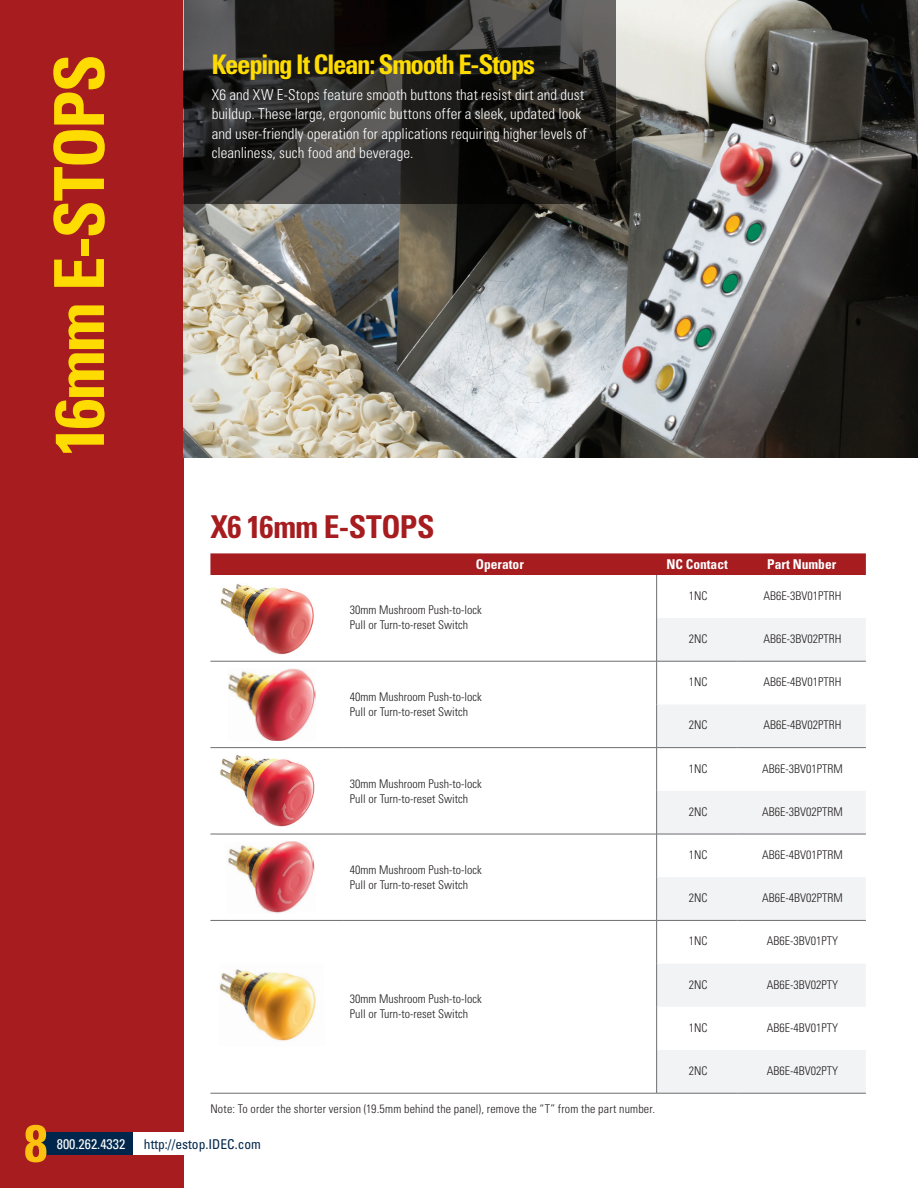
<style>
.page{position:relative;width:918px;height:1188px;background:#fff}
.page>*{position:absolute;margin:0;border:0;box-sizing:border-box;transform-origin:0 0}
.SUBHEAD{font:700 condensed 69px "Univers LT Std";letter-spacing:-.025em;color:#ffdc01}
.t1{font:700 condensed 52.5px "Univers LT Std";color:#fdc011}
.Paragraph_Style_1{font:700 condensed 31.5px "Univers LT Std";letter-spacing:-.015em;color:#a61c1f}
.subhead_yellow{font:700 condensed 27px "Univers LT Std";letter-spacing:-.05em;color:#ffdc01}
.TEXT{font:300 condensed 15px/19.5px "Univers LT Std";letter-spacing:.005em;color:#fff}
.t2{font:condensed 13.95px "Univers LT Std";color:#fff}
.TABLE_HEADER{font:700 condensed 13.5px "Univers LT Std";color:#fff}
.t3{font:condensed 13.5px "Univers LT Std";color:#00274b}
.TABLE_TEXT_CENTER{font:300 condensed 12px "Univers LT Std";color:#231f20}
.HEADLINE{font:300 condensed 12px "Univers LT Std";color:#231f20}
</style>
<div class="page">
<div style="left:0;top:0;width:184px;height:1188px;background:#a61c1f"></div>
<img style="left:184px;top:0;width:734px;height:457px">
<svg style="left:184px;top:0;width:432px;height:204px;background:#292827"></svg>
<div style="left:210px;top:553px;width:656px;height:22px;background:#a61c1f"></div>
<svg style="left:657px;top:618px;width:209px;height:475px;fill:#f2f3f4"></svg>
<hr style="left:656px;top:575px;width:1px;height:43px;background:#6c6d70">
<hr style="left:656px;top:618px;width:1px;height:43px;background:#6c6d70">
<hr style="left:656px;top:661px;width:1px;height:43px;background:#6c6d70">
<hr style="left:656px;top:704px;width:1px;height:43px;background:#6c6d70">
<hr style="left:656px;top:748px;width:1px;height:43px;background:#6c6d70">
<hr style="left:656px;top:791px;width:1px;height:43px;background:#6c6d70">
<hr style="left:656px;top:834px;width:1px;height:43px;background:#6c6d70">
<hr style="left:656px;top:877px;width:1px;height:43px;background:#6c6d70">
<hr style="left:656px;top:921px;width:1px;height:43px;background:#6c6d70">
<hr style="left:656px;top:964px;width:1px;height:43px;background:#6c6d70">
<hr style="left:656px;top:1007px;width:1px;height:43px;background:#6c6d70">
<hr style="left:656px;top:1050px;width:1px;height:43px;background:#6c6d70">
<hr style="left:210px;top:661px;width:133px;height:1px;background:#6c6d70">
<hr style="left:343px;top:661px;width:314px;height:1px;background:#6c6d70">
<hr style="left:657px;top:661px;width:81px;height:1px;background:#6c6d70">
<hr style="left:738px;top:661px;width:128px;height:1px;background:#6c6d70">
<hr style="left:210px;top:747px;width:133px;height:1px;background:#6c6d70">
<hr style="left:343px;top:747px;width:314px;height:1px;background:#6c6d70">
<hr style="left:657px;top:747px;width:81px;height:1px;background:#6c6d70">
<hr style="left:738px;top:747px;width:128px;height:1px;background:#6c6d70">
<hr style="left:210px;top:834px;width:133px;height:1px;background:#6c6d70">
<hr style="left:343px;top:834px;width:314px;height:1px;background:#6c6d70">
<hr style="left:657px;top:834px;width:81px;height:1px;background:#6c6d70">
<hr style="left:738px;top:834px;width:128px;height:1px;background:#6c6d70">
<hr style="left:210px;top:920px;width:133px;height:1px;background:#6c6d70">
<hr style="left:343px;top:920px;width:314px;height:1px;background:#6c6d70">
<hr style="left:210px;top:1093px;width:133px;height:1px;background:#6c6d70">
<hr style="left:343px;top:1093px;width:314px;height:1px;background:#6c6d70">
<hr style="left:657px;top:920px;width:81px;height:1px;background:#6c6d70">
<hr style="left:738px;top:920px;width:128px;height:1px;background:#6c6d70">
<hr style="left:657px;top:1093px;width:81px;height:1px;background:#6c6d70">
<hr style="left:738px;top:1093px;width:128px;height:1px;background:#6c6d70">
<img style="left:221px;top:584px;width:93px;height:70px">
<img style="left:228px;top:668px;width:88px;height:73px">
<img style="left:220px;top:755px;width:94px;height:71px">
<img style="left:228px;top:841px;width:87px;height:73px">
<img style="left:220px;top:969px;width:96px;height:72px">
<div style="left:39px;top:1132px;width:94px;height:23px;background:#00274b"></div>
<div style="left:133px;top:1132px;width:139px;height:23px;background:#fff"></div>
<p class="SUBHEAD" style="left:37px;top:456px;width:404px;rotate:-90deg">16mm E-STOPS</p>
<p class="subhead_yellow" style="left:212px;top:47px;width:325px">Keeping It Clean: Smooth E-Stops</p>
<p class="TEXT" style="left:212px;top:85px;width:376px">X6 and XW E-Stops feature smooth buttons that resist dirt and dust buildup. These large, ergonomic buttons offer a sleek, updated look and user-friendly operation for applications requiring higher levels of cleanliness, such food and beverage.</p>
<p class="Paragraph_Style_1" style="left:210px;top:508px;width:226px">X6 16mm E-STOPS</p>
<p class="TABLE_HEADER" style="left:476px;top:556px;width:49px">Operator</p>
<p class="TABLE_HEADER" style="left:666px;top:556px;width:63px">NC Contact</p>
<p class="TABLE_HEADER" style="left:767px;top:556px;width:70px">Part Number</p>
<p class="TABLE_TEXT_CENTER" style="left:350px;top:602px;width:133px">30mm Mushroom Push-to-lock</p>
<p class="TABLE_TEXT_CENTER" style="left:350px;top:617px;width:120px">Pull or Turn-to-reset Switch</p>
<p class="TABLE_TEXT_CENTER" style="left:689px;top:588px;width:20px">1NC</p>
<p class="TABLE_TEXT_CENTER" style="left:764px;top:588px;width:79px">AB6E-3BV01PTRH</p>
<p class="TABLE_TEXT_CENTER" style="left:689px;top:632px;width:20px">2NC</p>
<p class="TABLE_TEXT_CENTER" style="left:764px;top:632px;width:79px">AB6E-3BV02PTRH</p>
<p class="HEADLINE" style="left:350px;top:690px;width:133px">40mm Mushroom Push-to-lock</p>
<p class="HEADLINE" style="left:350px;top:705px;width:120px">Pull or Turn-to-reset Switch</p>
<p class="TABLE_TEXT_CENTER" style="left:350px;top:776px;width:133px">30mm Mushroom Push-to-lock</p>
<p class="TABLE_TEXT_CENTER" style="left:350px;top:791px;width:120px">Pull or Turn-to-reset Switch</p>
<p class="HEADLINE" style="left:350px;top:863px;width:133px">40mm Mushroom Push-to-lock</p>
<p class="HEADLINE" style="left:350px;top:878px;width:120px">Pull or Turn-to-reset Switch</p>
<p class="TABLE_TEXT_CENTER" style="left:350px;top:991px;width:133px">30mm Mushroom Push-to-lock</p>
<p class="TABLE_TEXT_CENTER" style="left:350px;top:1006px;width:120px">Pull or Turn-to-reset Switch</p>
<p class="HEADLINE" style="left:210px;top:1101px;width:446px">Note: To order the shorter version (19.5mm behind the panel), remove the “T” from the part number.</p>
<p class="TABLE_TEXT_CENTER" style="left:689px;top:675px;width:20px">1NC</p>
<p class="TABLE_TEXT_CENTER" style="left:764px;top:675px;width:79px">AB6E-4BV01PTRH</p>
<p class="TABLE_TEXT_CENTER" style="left:689px;top:718px;width:20px">2NC</p>
<p class="TABLE_TEXT_CENTER" style="left:764px;top:718px;width:79px">AB6E-4BV02PTRH</p>
<p class="TABLE_TEXT_CENTER" style="left:689px;top:761px;width:20px">1NC</p>
<p class="TABLE_TEXT_CENTER" style="left:762px;top:761px;width:82px">AB6E-3BV01PTRM</p>
<p class="TABLE_TEXT_CENTER" style="left:689px;top:804px;width:20px">2NC</p>
<p class="TABLE_TEXT_CENTER" style="left:762px;top:804px;width:82px">AB6E-3BV02PTRM</p>
<p class="TABLE_TEXT_CENTER" style="left:689px;top:848px;width:20px">1NC</p>
<p class="TABLE_TEXT_CENTER" style="left:762px;top:848px;width:82px">AB6E-4BV01PTRM</p>
<p class="TABLE_TEXT_CENTER" style="left:689px;top:891px;width:20px">2NC</p>
<p class="TABLE_TEXT_CENTER" style="left:762px;top:891px;width:82px">AB6E-4BV02PTRM</p>
<p class="TABLE_TEXT_CENTER" style="left:689px;top:934px;width:20px">1NC</p>
<p class="TABLE_TEXT_CENTER" style="left:767px;top:934px;width:73px">AB6E-3BV01PTY</p>
<p class="TABLE_TEXT_CENTER" style="left:689px;top:977px;width:20px">2NC</p>
<p class="TABLE_TEXT_CENTER" style="left:767px;top:977px;width:73px">AB6E-3BV02PTY</p>
<p class="TABLE_TEXT_CENTER" style="left:689px;top:1020px;width:20px">1NC</p>
<p class="TABLE_TEXT_CENTER" style="left:767px;top:1020px;width:73px">AB6E-4BV01PTY</p>
<p class="TABLE_TEXT_CENTER" style="left:689px;top:1064px;width:20px">2NC</p>
<p class="TABLE_TEXT_CENTER" style="left:767px;top:1064px;width:73px">AB6E-4BV02PTY</p>
<h2 class="t1" style="left:24px;top:1111px;width:25px">8</h2>
<p class="t2" style="left:57px;top:1135px;width:70px">800.262.4332</p>
<p class="t3" style="left:144px;top:1136px;width:119px">http://estop.IDEC.com</p>
</div>
